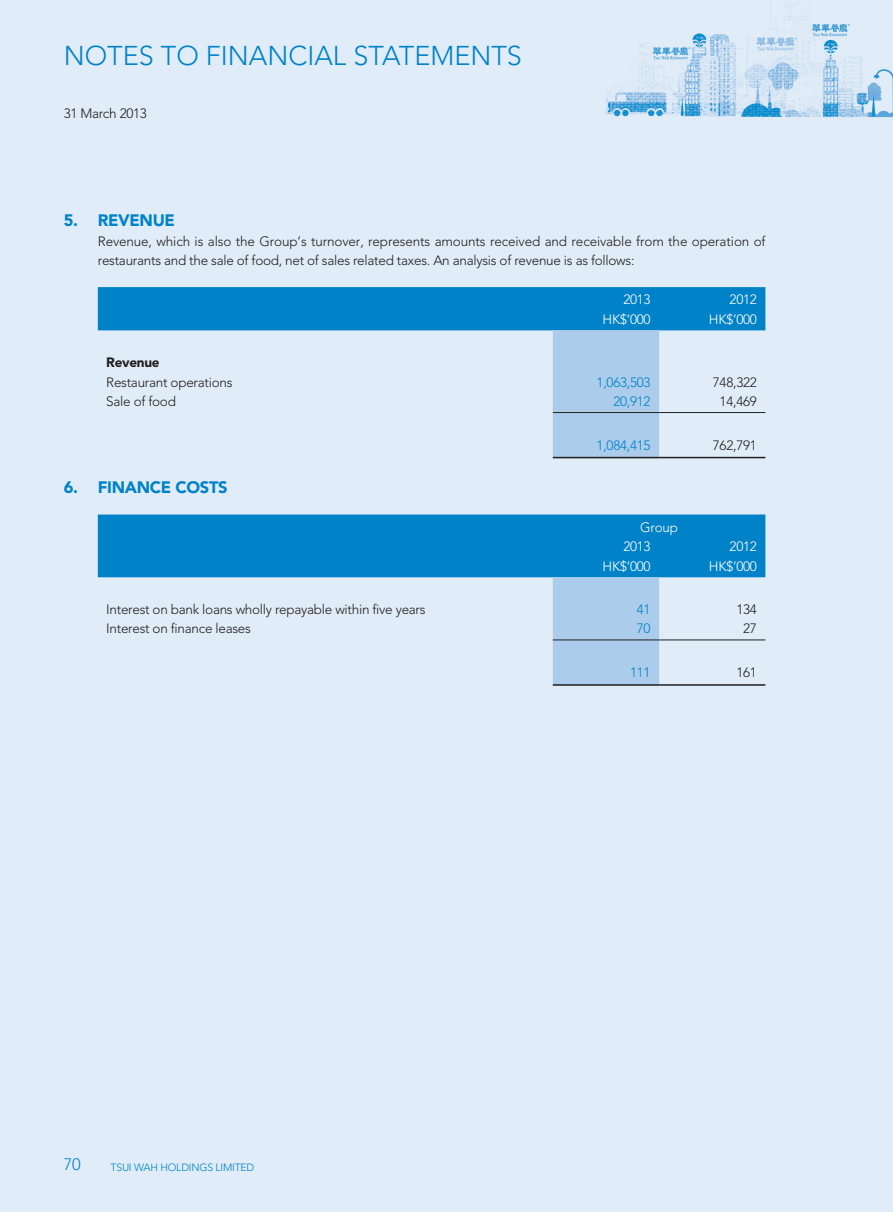
<style>
.page{position:relative;width:893px;height:1212px;background:#e0ecf7}
.page>*{position:absolute;margin:0;border:0;box-sizing:border-box;transform-origin:0 0}
.t1{font:300 27px "Avenir LT Std";color:#0082c8}
.t2{font:900 16.5px "Avenir LT Std";letter-spacing:-.02em;color:#0082c8}
.t3{font:300 16.5px "Avenir LT Std";color:#0082c8}
.t4{font:300 13.5px/19.5px "Avenir LT Std";letter-spacing:-.02em;color:#231f20}
.t5{font:300 13.5px/19.5px "Avenir LT Std";letter-spacing:-.02em;color:#fff}
.t6{font:300 13.5px "Avenir LT Std";letter-spacing:-.02em;color:#0082c8}
.t7{font:900 13.5px "Avenir LT Std";letter-spacing:-.02em;color:#231f20}
.t8{font:300 10.5px "Avenir LT Std";letter-spacing:-.02em;color:#0082c8}
</style>
<div class="page">
<svg style="left:98px;top:287px;width:667px;height:171px;background:#a0cde9"></svg>
<hr style="left:553px;top:412px;width:106px;height:1px;background:#231f20">
<hr style="left:659px;top:412px;width:106px;height:1px;background:#231f20">
<hr style="left:553px;top:457px;width:106px;height:1px;background:#231f20">
<hr style="left:659px;top:457px;width:106px;height:1px;background:#231f20">
<svg style="left:98px;top:514px;width:667px;height:172px;background:#88c1e4"></svg>
<hr style="left:553px;top:639px;width:106px;height:1px;background:#231f20">
<hr style="left:659px;top:639px;width:106px;height:1px;background:#231f20">
<hr style="left:553px;top:684px;width:106px;height:2px;background:#231f20">
<hr style="left:659px;top:684px;width:106px;height:2px;background:#231f20">
<h1 class="t1" style="left:64px;top:40px;width:460px">NOTES TO FINANCIAL STATEMENTS</h1>
<p class="t4" style="left:64px;top:103px;width:85px">31 March 2013</p>
<p class="t2" style="left:64px;top:211px;width:113px">5. REVENUE</p>
<p class="t4" style="left:98px;top:231px;width:669px">Revenue, which is also the Group’s turnover, represents amounts received and receivable from the operation of restaurants and the sale of food, net of sales related taxes. An analysis of revenue is as follows:</p>
<p class="t5" style="left:623px;top:290px;width:29px">2013</p>
<p class="t5" style="left:730px;top:290px;width:29px">2012</p>
<p class="t5" style="left:603px;top:309px;width:49px">HK$’000</p>
<p class="t5" style="left:709px;top:309px;width:49px">HK$’000</p>
<p class="t7" style="left:106px;top:354px;width:55px">Revenue</p>
<p class="t4" style="left:106px;top:372px;width:128px">Restaurant operations</p>
<p class="t6" style="left:597px;top:374px;width:55px">1,063,503</p>
<p class="t4" style="left:713px;top:372px;width:46px">748,322</p>
<p class="t4" style="left:106px;top:392px;width:71px">Sale of food</p>
<p class="t6" style="left:613px;top:393px;width:39px">20,912</p>
<p class="t4" style="left:720px;top:392px;width:39px">14,469</p>
<p class="t6" style="left:597px;top:437px;width:55px">1,084,415</p>
<p class="t4" style="left:713px;top:435px;width:46px">762,791</p>
<p class="t2" style="left:64px;top:477px;width:165px">6. FINANCE COSTS</p>
<p class="t5" style="left:623px;top:517px;width:56px;text-indent:17px">Group<br>2013</p>
<p class="t5" style="left:730px;top:537px;width:29px">2012</p>
<p class="t5" style="left:603px;top:556px;width:49px">HK$’000</p>
<p class="t5" style="left:709px;top:556px;width:49px">HK$’000</p>
<p class="t4" style="left:106px;top:600px;width:321px">Interest on bank loans wholly repayable within five years</p>
<p class="t6" style="left:637px;top:601px;width:15px">41</p>
<p class="t4" style="left:736px;top:600px;width:22px">134</p>
<p class="t4" style="left:106px;top:619px;width:146px">Interest on finance leases</p>
<p class="t6" style="left:637px;top:621px;width:15px">70</p>
<p class="t4" style="left:743px;top:619px;width:15px">27</p>
<p class="t6" style="left:630px;top:664px;width:22px">111</p>
<p class="t4" style="left:736px;top:663px;width:22px">161</p>
<p class="t3" style="left:64px;top:1155px;width:18px">70</p>
<p class="t8" style="left:111px;top:1161px;width:145px">TSUI WAH HOLDINGS LIMITED</p>
</div>
